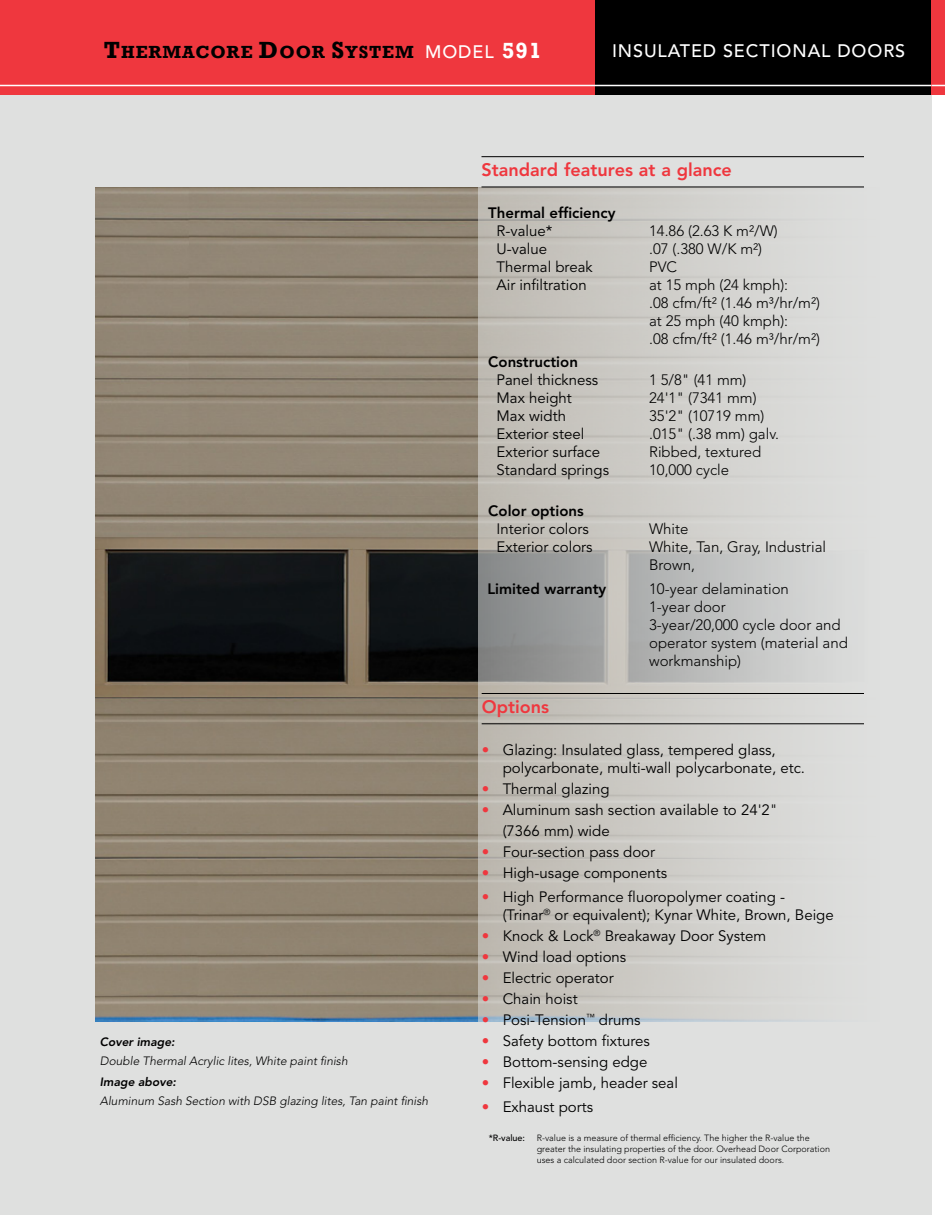
<style>
.page{position:relative;width:945px;height:1215px;background:#fff}
.page>*{position:absolute;margin:0;border:0;box-sizing:border-box;transform-origin:0 0}
.t1{font:800 18px "Avenir LT Std";color:#ef373e}
.t2{font:700 18px "Rockwell";letter-spacing:.05em;color:#000}
.t3{font:500 18px "Avenir LT Std";letter-spacing:.05em;color:#fff}
.t4{font:15px/18px "Avenir LT Std";color:#000}
.t5{font:300 15px/18px "Avenir LT Std";color:#000}
.t6{font:800 15px "Avenir LT Std";color:#000}
.t7{font:italic 300 12px "Avenir LT Std";color:#000}
.t8{font:italic 800 12px "Avenir LT Std";color:#000}
.t9{font:300 9px/10.8px "Avenir LT Std";color:#000}
.t10{font:500 9px "Avenir LT Std";color:#000}
.s1{font-size:24px}
.s2{font-family:"Avenir LT Std";font-weight:500;color:#fff}
.s3{font-size:22.5px;color:#fff}
.s4{color:#ef373e}
</style>
<div class="page">
<div style="left:0;top:68px;width:932px;height:1147px;background:#dfe0df"></div>
<img style="left:96px;top:187px;width:768px;height:835px">
<div style="left:0;top:0;width:932px;height:94px;background:#000"></div>
<div style="left:0;top:0;width:595px;height:94px;background:#ef373e"></div>
<hr style="left:0;top:85px;width:932px;height:1px;background:#fff">
<div style="left:932px;top:0;width:13px;height:94px;background:#ef373e"></div>
<svg style="left:932px;top:85px;width:13px;height:1px"></svg>
<hr style="left:482px;top:156px;width:382px;height:1px;background:#000">
<hr style="left:482px;top:187px;width:382px;height:1px;background:#000">
<hr style="left:482px;top:693px;width:382px;height:1px;background:#000">
<hr style="left:482px;top:724px;width:382px;height:1px;background:#000">
<p class="t2" style="left:104px;top:41px;width:439px"><span class="s1">T</span>HERMACORE <span class="s1">D</span>OOR <span class="s1">S</span>YSTEM <span class="s2">MODEL</span> <span class="s3">591</span></p>
<p class="t3" style="left:612px;top:41px;width:295px">INSULATED SECTIONAL DOORS</p>
<p class="t8" style="left:100px;top:1035px;width:76px">Cover image:</p>
<p class="t7" style="left:100px;top:1054px;width:249px">Double Thermal Acrylic lites, White paint finish</p>
<p class="t8" style="left:100px;top:1075px;width:78px">Image above:</p>
<p class="t7" style="left:100px;top:1094px;width:330px">Aluminum Sash Section with DSB glazing lites, Tan paint finish</p>
<p class="t1" style="left:482px;top:159px;width:252px">Standard features at a glance</p>
<p class="t6" style="left:488px;top:204px;width:129px">Thermal efficiency</p>
<p class="t4" style="left:497px;top:222px;width:98px">R-value*<br>U-value<br>Thermal break<br>Air infiltration</p>
<p class="t5" style="left:649px;top:222px;width:172px">14.86 (2.63 K m²/W)<br>.07 (.380 W/K m²)<br>PVC<br>at 15 mph (24 kmph):<br>.08 cfm/ft² (1.46 m³/hr/m²) at 25 mph (40 kmph):<br>.08 cfm/ft² (1.46 m³/hr/m²)</p>
<p class="t6" style="left:488px;top:353px;width:91px">Construction</p>
<p class="t4" style="left:497px;top:371px;width:114px">Panel thickness<br>Max height<br>Max width<br>Exterior steel<br>Exterior surface<br>Standard springs</p>
<p class="t5" style="left:649px;top:371px;width:131px">1 5/8" (41 mm)<br>24'1" (7341 mm)<br>35'2" (10719 mm) .015" (.38 mm) galv.<br>Ribbed, textured<br>10,000 cycle</p>
<p class="t6" style="left:488px;top:502px;width:97px">Color options</p>
<p class="t4" style="left:497px;top:521px;width:98px">Interior colors<br>Exterior colors</p>
<p class="t5" style="left:649px;top:520px;width:179px">White<br>White, Tan, Gray, Industrial<br>Brown,</p>
<p class="t6" style="left:488px;top:580px;width:120px">Limited warranty</p>
<p class="t5" style="left:649px;top:580px;width:200px">10-year delamination<br>1-year door<br>3-year/20,000 cycle door and operator system (material and workmanship)</p>
<p class="t1" style="left:482px;top:696px;width:69px">Options</p>
<p class="t4" style="left:503px;top:742px;width:304px;text-indent:-21px"><span class="s4">•</span> Glazing: Insulated glass, tempered glass, polycarbonate, multi-wall polycarbonate, etc.</p>
<p class="t4" style="left:482px;top:781px;width:129px"><span class="s4">•</span> Thermal glazing</p>
<p class="t4" style="left:503px;top:800px;width:277px;line-height:21px;text-indent:-21px"><span class="s4">•</span> Aluminum sash section available to 24'2" (7366 mm) wide</p>
<p class="t4" style="left:482px;top:844px;width:175px"><span class="s4">•</span> Four-section pass door</p>
<p class="t4" style="left:482px;top:865px;width:187px"><span class="s4">•</span> High-usage components</p>
<p class="t4" style="left:503px;top:889px;width:333px;text-indent:-21px"><span class="s4">•</span> High Performance fluoropolymer coating - (Trinar<sup>®</sup> or equivalent); Kynar White, Brown, Beige</p>
<p class="t4" style="left:482px;top:928px;width:286px"><span class="s4">•</span> Knock &amp; Lock<sup>®</sup> Breakaway Door System</p>
<p class="t4" style="left:482px;top:949px;width:146px"><span class="s4">•</span> Wind load options</p>
<p class="t4" style="left:482px;top:970px;width:134px"><span class="s4">•</span> Electric operator</p>
<p class="t4" style="left:482px;top:991px;width:97px"><span class="s4">•</span> Chain hoist</p>
<p class="t4" style="left:482px;top:1012px;width:160px"><span class="s4">•</span> Posi-Tension<sup>™</sup> drums</p>
<p class="t4" style="left:482px;top:1033px;width:170px"><span class="s4">•</span> Safety bottom fixtures</p>
<p class="t4" style="left:482px;top:1054px;width:167px"><span class="s4">•</span> Bottom-sensing edge</p>
<p class="t4" style="left:482px;top:1075px;width:198px"><span class="s4">•</span> Flexible jamb, header seal</p>
<p class="t4" style="left:482px;top:1099px;width:113px"><span class="s4">•</span> Exhaust ports</p>
<p class="t10" style="left:489px;top:1133px;width:38px">*R-value:</p>
<p class="t9" style="left:537px;top:1133px;width:295px">R-value is a measure of thermal efficiency. The higher the R-value the greater the insulating properties of the door. Overhead Door Corporation uses a calculated door section R-value for our insulated doors.</p>
</div>
